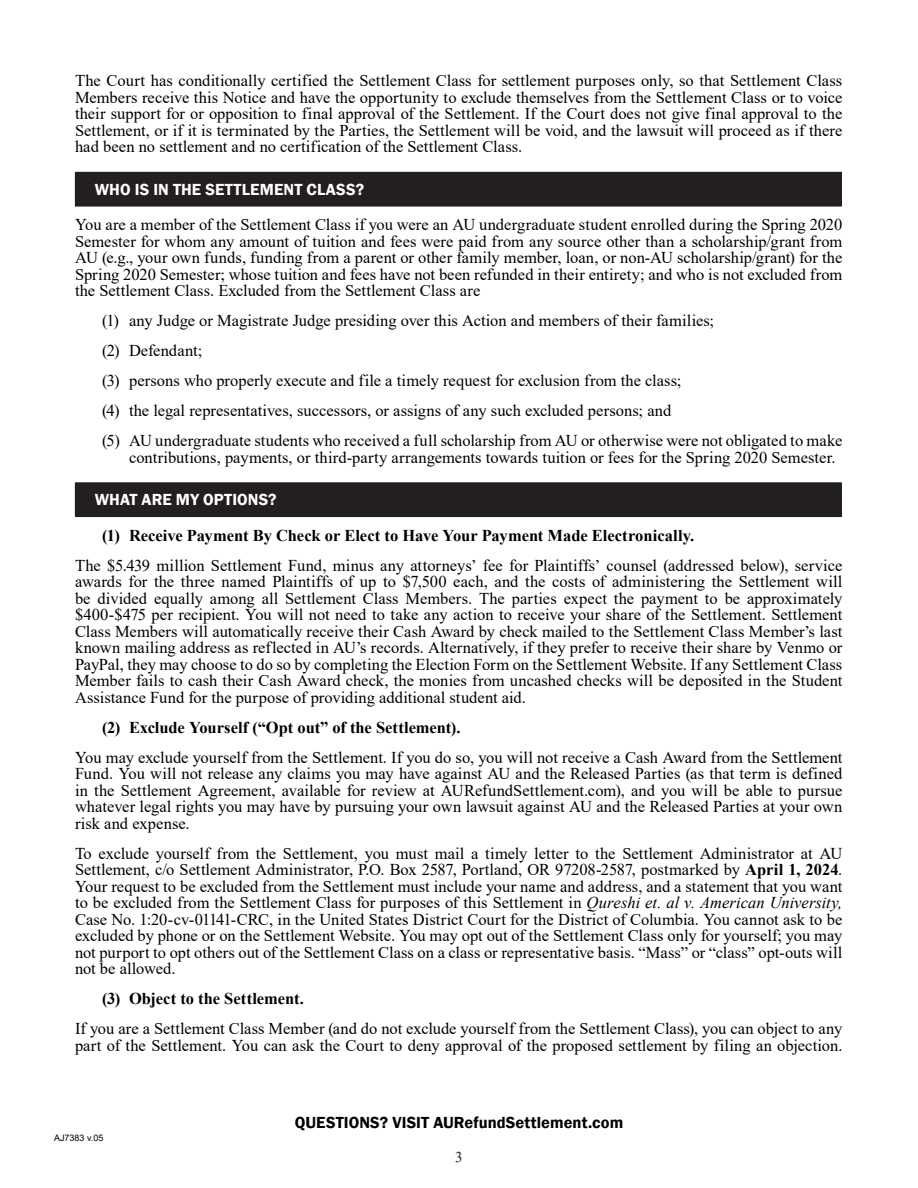
<style>
.page{position:relative;width:918px;height:1188px;background:#fff}
.page>*{position:absolute;margin:0;border:0;box-sizing:border-box;transform-origin:0 0}
.Body_Copy{font:16.5px/16.5px "Times New Roman";color:#000;text-align:justify}
.t1{font:700 16.5px "Times New Roman";color:#000}
.H1__Numbered{font:600 16.5px "Franklin Gothic";letter-spacing:.005em;color:#fff}
.t2{font:600 16.5px "Franklin Gothic";letter-spacing:.005em;color:#000}
.t3{font:15px "Times New Roman";color:#231f20}
.t4{font:9px "Arial";color:#000}
.s1{font-weight:700}
.s2{font-style:italic}
</style>
<div class="page">
<div style="left:75px;top:172px;width:766px;height:34px;background:#231f20"></div>
<hr style="left:75px;top:172px;width:767px;height:1px;background:#231f20">
<hr style="left:841px;top:173px;width:1px;height:33px;background:#231f20">
<hr style="left:75px;top:206px;width:767px;height:1px;background:#231f20">
<div style="left:75px;top:483px;width:766px;height:34px;background:#231f20"></div>
<hr style="left:75px;top:482px;width:767px;height:1px;background:#231f20">
<hr style="left:841px;top:483px;width:1px;height:33px;background:#231f20">
<hr style="left:75px;top:516px;width:767px;height:1px;background:#231f20">
<p class="Body_Copy" style="left:75px;top:72px;width:769px">The Court has conditionally certified the Settlement Class for settlement purposes only, so that Settlement Class Members receive this Notice and have the opportunity to exclude themselves from the Settlement Class or to voice their support for or opposition to final approval of the Settlement. If the Court does not give final approval to the Settlement, or if it is terminated by the Parties, the Settlement will be void, and the lawsuit will proceed as if there had been no settlement and no certification of the Settlement Class.</p>
<p class="H1__Numbered" style="left:95px;top:179px;width:271px">WHO IS IN THE SETTLEMENT CLASS?</p>
<p class="Body_Copy" style="left:75px;top:216px;width:769px">You are a member of the Settlement Class if you were an AU undergraduate student enrolled during the Spring 2020<br>Semester for whom any amount of tuition and fees were paid from any source other than a scholarship/grant from AU (e.g., your own funds, funding from a parent or other family member, loan, or non-AU scholarship/grant) for the Spring 2020 Semester; whose tuition and fees have not been refunded in their entirety; and who is not excluded from the Settlement Class. Excluded from the Settlement Class are</p>
<p class="Body_Copy" style="left:102px;top:312px;width:614px">(1) any Judge or Magistrate Judge presiding over this Action and members of their families;</p>
<p class="Body_Copy" style="left:102px;top:342px;width:102px">(2) Defendant;</p>
<p class="Body_Copy" style="left:102px;top:372px;width:581px">(3) persons who properly execute and file a timely request for exclusion from the class;</p>
<p class="Body_Copy" style="left:102px;top:402px;width:571px">(4) the legal representatives, successors, or assigns of any such excluded persons; and</p>
<p class="Body_Copy" style="left:129px;top:432px;width:715px;text-indent:-27px">(5) AU undergraduate students who received a full scholarship from AU or otherwise were not obligated to make contributions, payments, or third-party arrangements towards tuition or fees for the Spring 2020 Semester.</p>
<p class="H1__Numbered" style="left:95px;top:490px;width:183px">WHAT ARE MY OPTIONS?</p>
<p class="t1" style="left:102px;top:524px;width:594px">(1) Receive Payment By Check or Elect to Have Your Payment Made Electronically.</p>
<p class="Body_Copy" style="left:75px;top:557px;width:769px">The $5.439 million Settlement Fund, minus any attorneys’ fee for Plaintiffs’ counsel (addressed below), service awards for the three named Plaintiffs of up to $7,500 each, and the costs of administering the Settlement will be divided equally among all Settlement Class Members. The parties expect the payment to be approximately $400-$475 per recipient. You will not need to take any action to receive your share of the Settlement. Settlement Class Members will automatically receive their Cash Award by check mailed to the Settlement Class Member’s last known mailing address as reflected in AU’s records. Alternatively, if they prefer to receive their share by Venmo or PayPal, they may choose to do so by completing the Election Form on the Settlement Website. If any Settlement Class Member fails to cash their Cash Award check, the monies from uncashed checks will be deposited in the Student Assistance Fund for the purpose of providing additional student aid.</p>
<p class="t1" style="left:102px;top:716px;width:360px">(2) Exclude Yourself (“Opt out” of the Settlement).</p>
<p class="Body_Copy" style="left:75px;top:749px;width:769px">You may exclude yourself from the Settlement. If you do so, you will not receive a Cash Award from the Settlement Fund. You will not release any claims you may have against AU and the Released Parties (as that term is defined in the Settlement Agreement, available for review at AURefundSettlement.com), and you will be able to pursue whatever legal rights you may have by pursuing your own lawsuit against AU and the Released Parties at your own risk and expense.</p>
<p class="Body_Copy" style="left:75px;top:845px;width:769px">To exclude yourself from the Settlement, you must mail a timely letter to the Settlement Administrator at AU Settlement, c/o Settlement Administrator, P.O. Box 2587, Portland, OR 97208-2587, postmarked by <span class="s1">April 1, 2024</span>.<br>Your request to be excluded from the Settlement must include your name and address, and a statement that you want to be excluded from the Settlement Class for purposes of this Settlement in <span class="s2">Qureshi et. al v. American University, </span>Case No. 1:20-cv-01141-CRC, in the United States District Court for the District of Columbia. You cannot ask to be excluded by phone or on the Settlement Website. You may opt out of the Settlement Class only for yourself; you may not purport to opt others out of the Settlement Class on a class or representative basis. “Mass” or “class” opt-outs will not be allowed.</p>
<p class="t1" style="left:102px;top:987px;width:203px">(3) Object to the Settlement.</p>
<p class="Body_Copy" style="left:75px;top:1020px;width:769px">If you are a Settlement Class Member (and do not exclude yourself from the Settlement Class), you can object to any part of the Settlement. You can ask the Court to deny approval of the proposed settlement by filing an objection.</p>
<p class="t4" style="left:54px;top:1131px;width:51px">AJ7383 v.05</p>
<p class="t2" style="left:295px;top:1112px;width:330px">QUESTIONS? VISIT AURefundSettlement.com</p>
<p class="t3" style="left:455px;top:1146px;width:9px">3</p>
</div>
